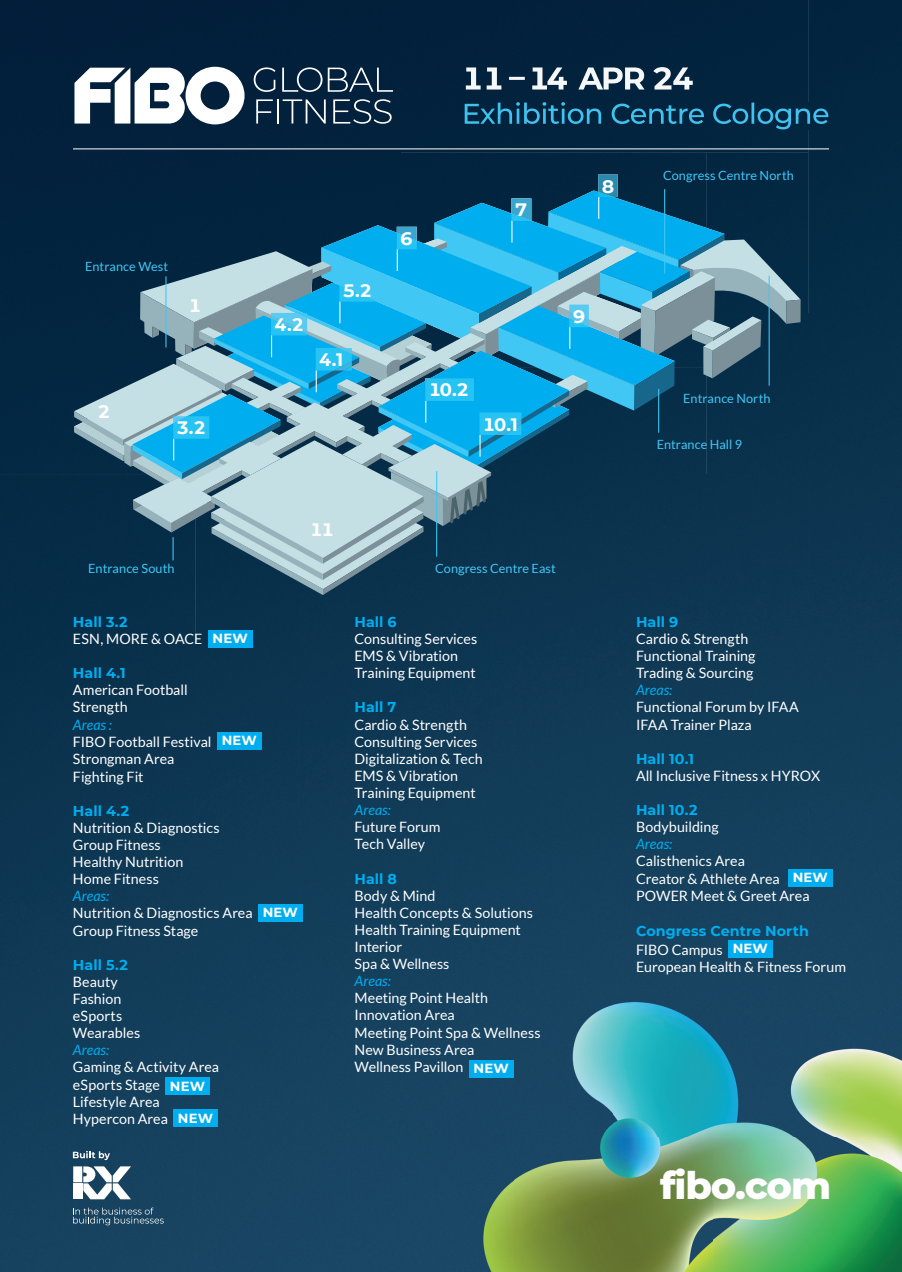
<style>
.page{position:relative;width:902px;height:1272px;background:#fff}
.page>*{position:absolute;margin:0;border:0;box-sizing:border-box;transform-origin:0 0}
.t1{font:800 38.4px "Montserrat";letter-spacing:-.03em;color:#fff}
.t2{font:700 18px "Montserrat";color:#fff}
.t3{font:14.25px/17.1px "Lato";color:#fff}
.t4{font:700 14.25px "Montserrat";color:#00aeef}
.t5{font:italic 14.25px "Lato";color:#00aeef}
.t6{font:12.75px "Lato";letter-spacing:.005em;color:#40c7f4}
.s1{font-family:"Montserrat";font-weight:700;font-size:13.2px}
.s2{font-style:italic;color:#00aeef}
</style>
<div class="page">
<div style="left:0;top:0;width:808px;height:152px;background:#02213c"></div>
<img style="left:808px;top:0;width:93px;height:946px">
<div style="left:0;top:152px;width:400px;height:161px;background:#02223d"></div>
<div style="left:400px;top:152px;width:306px;height:38px;background:#02243f"></div>
<img style="left:706px;top:152px;width:102px;height:794px">
<img style="left:0;top:313px;width:297px;height:958px">
<img style="left:349px;top:595px;width:102px;height:676px">
<img style="left:297px;top:595px;width:52px;height:676px">
<div style="left:502px;top:595px;width:204px;height:351px;background:#123c58"></div>
<img style="left:451px;top:595px;width:51px;height:524px">
<div style="left:451px;top:1119px;width:12px;height:152px;background:#194664"></div>
<img style="left:463px;top:946px;width:438px;height:325px">
<svg style="left:73px;top:1150px;width:37px;height:10px"></svg>
<svg style="left:73px;top:1166px;width:58px;height:33px"></svg>
<div style="left:73px;top:1183px;width:9px;height:16px;background:#fff"></div>
<svg style="left:73px;top:1207px;width:91px;height:18px;background:#3b6079"></svg>
<img style="left:466px;top:67px;width:226px;height:22px">
<img style="left:464px;top:102px;width:364px;height:27px">
<svg style="left:254px;top:67px;width:21px;height:25px"></svg>
<svg style="left:282px;top:67px;width:40px;height:25px"></svg>
<svg style="left:328px;top:68px;width:65px;height:24px;background:#344d62"></svg>
<svg style="left:256px;top:99px;width:17px;height:24px"></svg>
<hr style="left:277px;top:99px;width:2px;height:24px;background:#fff">
<svg style="left:282px;top:99px;width:44px;height:24px"></svg>
<svg style="left:333px;top:99px;width:58px;height:25px"></svg>
<svg style="left:74px;top:67px;width:170px;height:57px"></svg>
<hr style="left:73px;top:148px;width:756px;height:1px;background:#fff">
<div style="left:208px;top:630px;width:44px;height:17px;background:#00aeef"></div>
<div style="left:217px;top:732px;width:44px;height:17px;background:#00aeef"></div>
<div style="left:258px;top:904px;width:44px;height:17px;background:#00aeef"></div>
<div style="left:165px;top:1077px;width:44px;height:17px;background:#00aeef"></div>
<div style="left:173px;top:1109px;width:45px;height:17px;background:#00aeef"></div>
<div style="left:469px;top:1060px;width:44px;height:17px;background:#00aeef"></div>
<div style="left:788px;top:869px;width:44px;height:17px;background:#00aeef"></div>
<div style="left:728px;top:940px;width:44px;height:17px;background:#00aeef"></div>
<hr style="left:664px;top:189px;width:1px;height:84px;background:#40c7f4">
<img style="left:598px;top:174px;width:19px;height:16px">
<svg style="left:74px;top:190px;width:726px;height:405px;background:#377794"></svg>
<p class="t6" style="left:85px;top:259px;width:84px">Entrance West</p>
<p class="t2" style="left:189px;top:292px;width:14px">1</p>
<p class="t2" style="left:98px;top:398px;width:14px">2</p>
<p class="t2" style="left:177px;top:415px;width:30px">3.2</p>
<p class="t2" style="left:274px;top:311px;width:30px">4.2</p>
<p class="t2" style="left:343px;top:278px;width:30px">5.2</p>
<p class="t2" style="left:319px;top:347px;width:26px">4.1</p>
<p class="t2" style="left:400px;top:225px;width:14px">6</p>
<p class="t2" style="left:515px;top:197px;width:14px">7</p>
<p class="t2" style="left:428px;top:377px;width:41px">10.2</p>
<p class="t2" style="left:483px;top:411px;width:36px">10.1</p>
<p class="t2" style="left:601px;top:173px;width:14px">8</p>
<p class="t6" style="left:663px;top:169px;width:132px">Congress Centre North</p>
<p class="t2" style="left:572px;top:303px;width:14px">9</p>
<p class="t6" style="left:683px;top:392px;width:89px">Entrance North</p>
<p class="t6" style="left:656px;top:438px;width:87px">Entrance Hall 9</p>
<p class="t6" style="left:88px;top:561px;width:88px">Entrance South</p>
<p class="t2" style="left:310px;top:517px;width:25px">11</p>
<p class="t4" style="left:73px;top:611px;width:56px">Hall 3.2</p>
<p class="t3" style="left:73px;top:630px;width:176px">ESN, MORE &amp; OACE <span class="s1">NEW</span></p>
<p class="t4" style="left:73px;top:663px;width:54px">Hall 4.1</p>
<p class="t3" style="left:73px;top:681px;width:116px">American Football<br>Strength</p>
<p class="t3" style="left:73px;top:715px;width:185px"><span class="s2">Areas :<br></span>FIBO Football Festival <span class="s1">NEW<br></span>Strongman Area<br>Fighting Fit</p>
<p class="t4" style="left:73px;top:800px;width:58px">Hall 4.2</p>
<p class="t3" style="left:73px;top:819px;width:148px">Nutrition &amp; Diagnostics<br>Group Fitness<br>Healthy Nutrition<br>Home Fitness</p>
<p class="t3" style="left:73px;top:887px;width:226px"><span class="s2">Areas:<br></span>Nutrition &amp; Diagnostics Area <span class="s1">NEW<br></span>Group Fitness Stage</p>
<p class="t4" style="left:73px;top:954px;width:56px">Hall 5.2</p>
<p class="t3" style="left:73px;top:973px;width:69px">Beauty<br>Fashion eSports<br>Wearables</p>
<p class="t5" style="left:73px;top:1042px;width:38px">Areas:</p>
<p class="t3" style="left:73px;top:1058px;width:148px">Gaming &amp; Activity Area eSports Stage <sub>NEW<br></sub>Lifestyle Area<br>Hypercon Area <span class="s1">NEW</span></p>
<p class="t6" style="left:435px;top:561px;width:122px">Congress Centre East</p>
<p class="t4" style="left:354px;top:611px;width:44px">Hall 6</p>
<p class="t3" style="left:354px;top:630px;width:124px">Consulting Services<br>EMS &amp; Vibration<br>Training Equipment</p>
<p class="t4" style="left:354px;top:697px;width:43px">Hall 7</p>
<p class="t3" style="left:354px;top:715px;width:130px">Cardio &amp; Strength<br>Consulting Services<br>Digitalization &amp; Tech<br>EMS &amp; Vibration<br>Training Equipment</p>
<p class="t5" style="left:354px;top:802px;width:38px">Areas:</p>
<p class="t3" style="left:354px;top:818px;width:88px">Future Forum<br>Tech Valley</p>
<p class="t4" style="left:354px;top:868px;width:44px">Hall 8</p>
<p class="t3" style="left:354px;top:886px;width:180px">Body &amp; Mind<br>Health Concepts &amp; Solutions<br>Health Training Equipment<br>Interior<br>Spa &amp; Wellness</p>
<p class="t5" style="left:354px;top:973px;width:38px">Areas:</p>
<p class="t3" style="left:354px;top:989px;width:187px">Meeting Point Health<br>Innovation Area<br>Meeting Point Spa &amp; Wellness<br>New Business Area<br>Wellness Pavillon <sub>NEW</sub></p>
<p class="t4" style="left:636px;top:611px;width:44px">Hall 9</p>
<p class="t3" style="left:636px;top:630px;width:121px">Cardio &amp; Strength<br>Functional Training<br>Trading &amp; Sourcing</p>
<p class="t5" style="left:636px;top:682px;width:38px">Areas:</p>
<p class="t3" style="left:636px;top:698px;width:164px">Functional Forum by IFAA<br>IFAA Trainer Plaza</p>
<p class="t4" style="left:636px;top:748px;width:59px">Hall 10.1</p>
<p class="t3" style="left:636px;top:767px;width:186px">All Inclusive Fitness x HYROX</p>
<p class="t4" style="left:636px;top:799px;width:63px">Hall 10.2</p>
<p class="t3" style="left:636px;top:818px;width:84px">Bodybuilding</p>
<p class="t5" style="left:636px;top:836px;width:38px">Areas:</p>
<p class="t3" style="left:636px;top:852px;width:193px">Calisthenics Area<br>Creator &amp; Athlete Area <span class="s1">NEW<br></span>POWER Meet &amp; Greet Area</p>
<p class="t4" style="left:636px;top:920px;width:174px">Congress Centre North</p>
<p class="t3" style="left:636px;top:941px;width:211px">FIBO Campus <span class="s1">NEW<br></span>European Health &amp; Fitness Forum</p>
<h1 class="t1" style="left:660px;top:1157px;width:172px">fibo.com</h1>
</div>
